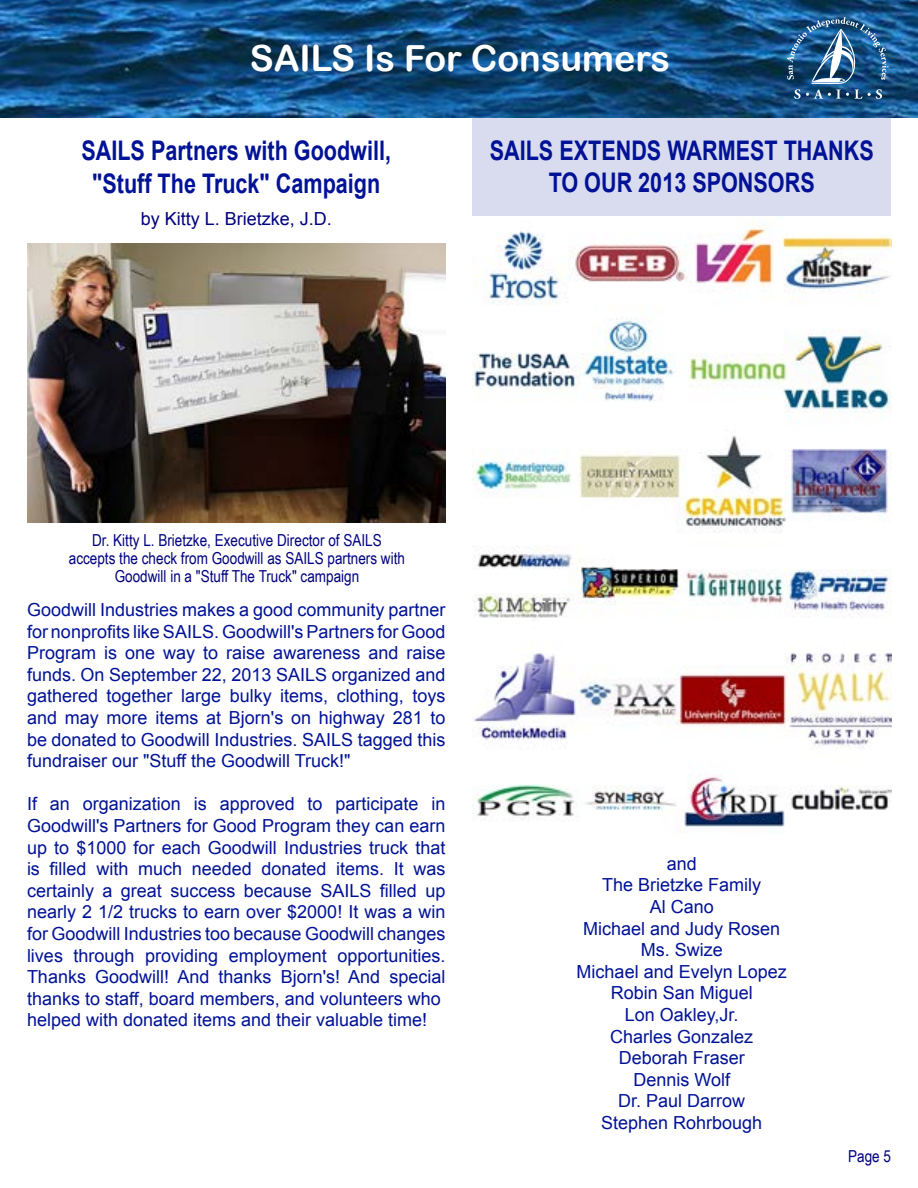
<style>
.page{position:relative;width:918px;height:1188px;background:#fff}
.page>*{position:absolute;margin:0;border:0;box-sizing:border-box;transform-origin:0 0}
.t1{font:36px "Arial Rounded MT Bold";color:#fff}
.t2{font:700 27px/32.4px "Arial";color:#011296;text-align:center;scale:.8 1}
.t3{font:18px/21.6px "Arial";color:#011296;text-align:justify}
.t4{font:18px "Arial";color:#000080}
.t5{font:16.5px/18px "Arial Narrow";color:#000080;text-align:center}
</style>
<div class="page">
<img style="left:473px;top:221px;width:418px;height:612px">
<div style="left:472px;top:108px;width:419px;height:108px;background:#d9dcef"></div>
<img style="left:0;top:0;width:918px;height:117px">
<img style="left:787px;top:17px;width:102px;height:82px">
<img style="left:27px;top:243px;width:419px;height:279px">
<h1 class="t1" style="left:250px;top:37px;width:422px">SAILS Is For Consumers</h1>
<h2 class="t2" style="left:81px;top:135px;width:389px">SAILS Partners with Goodwill, "Stuff The Truck" Campaign</h2>
<p class="t4" style="left:141px;top:207px;width:193px">by Kitty L. Brietzke, J.D.</p>
<h2 class="t2" style="left:490px;top:135px;width:482px">SAILS EXTENDS WARMEST THANKS<br>TO OUR 2013 SPONSORS</h2>
<p class="t5" style="left:69px;top:530px;width:338px">Dr. Kitty L. Brietzke, Executive Director of SAILS accepts the check from Goodwill as SAILS partners with<br>Goodwill in a "Stuff The Truck" campaign</p>
<p class="t3" style="left:27px;top:599px;width:420px">Goodwill Industries makes a good community partner for nonprofits like SAILS. Goodwill's Partners for Good Program is one way to raise awareness and raise funds. On September 22, 2013 SAILS organized and gathered together large bulky items, clothing, toys and may more items at Bjorn's on highway 281 to be donated to Goodwill Industries. SAILS tagged this fundraiser our "Stuff the Goodwill Truck!"</p>
<p class="t3" style="left:27px;top:793px;width:420px;text-align:left">If an organization is approved to participate in Goodwill's Partners for Good Program they can earn up to $1000 for each Goodwill Industries truck that is filled with much needed donated items. It was certainly a great success because SAILS filled up nearly 2 1/2 trucks to earn over $2000! It was a win for Goodwill Industries too because Goodwill changes lives through providing employment opportunities.<br>Thanks Goodwill! And thanks Bjorn's! And special thanks to staff, board members, and volunteers who helped with donated items and their valuable time!</p>
<p class="t3" style="left:577px;top:853px;width:212px;text-align:center">and<br>The Brietzke Family<br>Al Cano<br>Michael and Judy Rosen<br>Ms. Swize<br>Michael and Evelyn Lopez<br>Robin San Miguel<br>Lon Oakley,Jr.<br>Charles Gonzalez<br>Deborah Fraser<br>Dennis Wolf<br>Dr. Paul Darrow<br>Stephen Rohrbough</p>
<p class="t5" style="left:848px;top:1147px;width:44px">Page 5</p>
</div>
